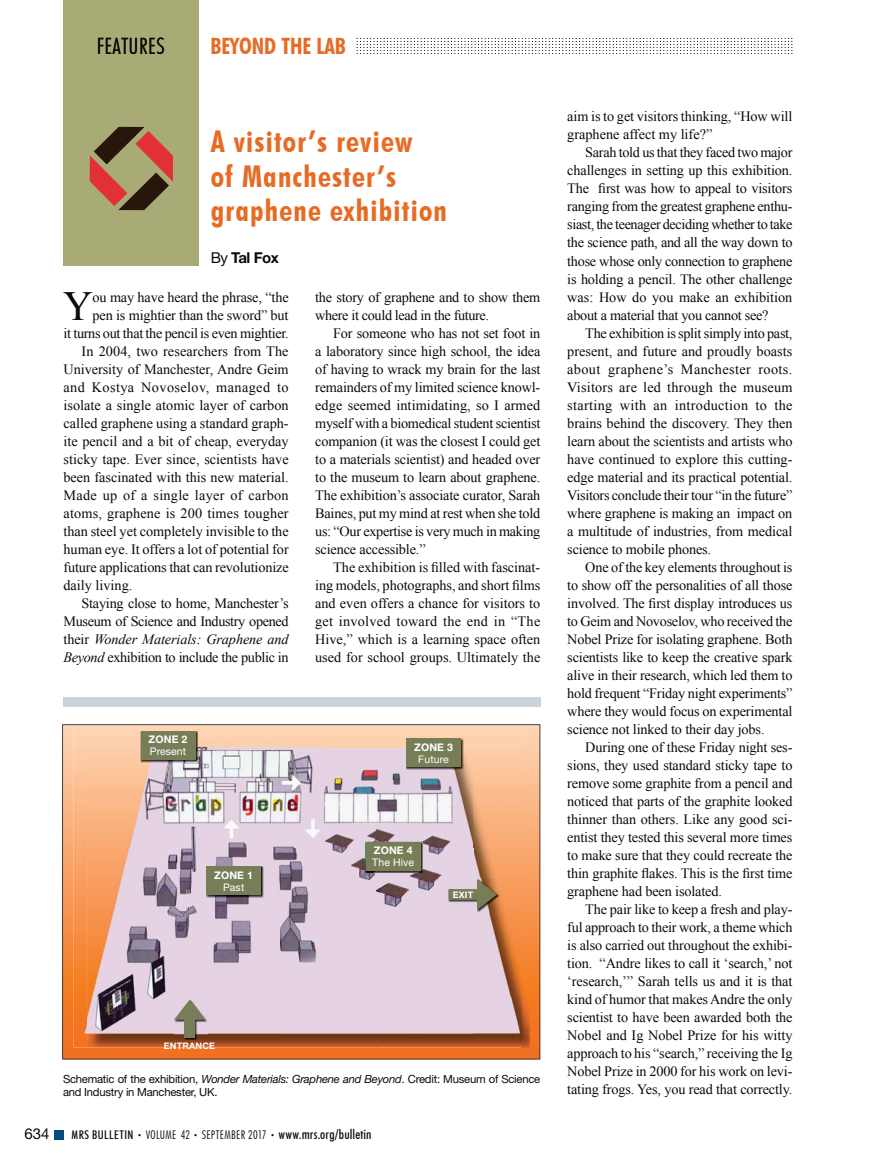
<style>
.page{position:relative;width:878px;height:1175px;background:#fff}
.page>*{position:absolute;margin:0;border:0;box-sizing:border-box;transform-origin:0 0}
.t1{font:41.4px "Times New Roman";color:#0e090a}
.t2{font:700 condensed 30px/34.5px "Futura BT";letter-spacing:.04em;color:#e76b24}
.t3{font:700 condensed 22.5px "Futura BT";color:#e76b24}
.t4{font:300 condensed 22.5px "Futura BT";letter-spacing:.02em;color:#0e090a}
.t5{font:700 15px "Helvetica Neue LT Std";letter-spacing:-.03em;color:#0e090a}
.t6{font:15px "Helvetica Neue LT Std";color:#0e090a}
.t7{font:14.25px/18px "Times New Roman";letter-spacing:-.005em;color:#0e090a;text-align:justify}
.t8{font:14.25px "Times New Roman";letter-spacing:-.025em;color:#0e090a}
.t9{font:italic 14.25px "Times New Roman";letter-spacing:-.01em;color:#0e090a}
.t10{font:14.25px "Times New Roman";letter-spacing:.03em;color:#0e090a}
.t11{font:14.25px "Times New Roman";letter-spacing:.02em;color:#0e090a}
.t12{font:300 condensed 12px "Futura BT";letter-spacing:.02em;color:#0e090a}
.t13{font:11.25px/12.8px "Helvetica Neue LT Std";letter-spacing:-.02em;color:#0e090a}
.t14{font:10.5px "Helvetica Neue LT Std";letter-spacing:.01em;color:#fff}
.t15{font:700 10.5px "Helvetica Neue LT Std";letter-spacing:.01em;color:#fff}
.t16{font:700 9px "Helvetica Neue LT Std";letter-spacing:.02em;color:#fff}
.s1{font-weight:400}
.s2{font-style:normal}
.s3{font-style:italic}
.s4{font-weight:500}
.s5{font-size:7.5px}
.s6{font-weight:500;font-size:13.5px}
</style>
<div class="page">
<div style="left:63px;top:0;width:135px;height:266px;background:#a9ab76"></div>
<svg style="left:90px;top:127px;width:83px;height:83px"></svg>
<svg style="left:356px;top:38px;width:436px;height:16px"></svg>
<div style="left:54px;top:1130px;width:9px;height:9px;background:#054c7b"></div>
<div style="left:63px;top:698px;width:477px;height:8px;background:#cbd4da"></div>
<svg style="left:62px;top:724px;width:478px;height:335px;background:#d4b1a7"></svg>
<h3 class="t4" style="left:97px;top:32px;width:69px">FEATURES</h3>
<h3 class="t3" style="left:210px;top:32px;width:137px">BEYOND THE LAB</h3>
<h2 class="t2" style="left:211px;top:124px;width:238px">A visitor’s review<br>of Manchester’s graphene exhibition</h2>
<p class="t5" style="left:211px;top:249px;width:70px"><span class="s1">By</span> Tal Fox</p>
<h1 class="t1" style="left:63px;top:283px;width:31px">Y</h1>
<p class="t7" style="left:93px;top:288px;width:197px">ou may have heard the phrase, “the</p>
<p class="t7" style="left:93px;top:306px;width:197px">pen is mightier than the sword” but</p>
<p class="t7" style="left:63px;top:324px;width:227px">it turns out that the pencil is even mightier.</p>
<p class="t7" style="left:81px;top:342px;width:208px">In 2004, two researchers from The</p>
<p class="t7" style="left:63px;top:360px;width:227px">University of Manchester, Andre Geim</p>
<p class="t10" style="left:63px;top:379px;width:227px">and Kostya Novoselov, managed to</p>
<p class="t7" style="left:63px;top:396px;width:227px">isolate a single atomic layer of carbon</p>
<p class="t7" style="left:63px;top:414px;width:227px">called graphene using a standard graph-</p>
<p class="t7" style="left:63px;top:432px;width:227px">ite pencil and a bit of cheap, everyday</p>
<p class="t7" style="left:63px;top:450px;width:227px">sticky tape. Ever since, scientists have</p>
<p class="t7" style="left:63px;top:468px;width:227px">been fascinated with this new material.</p>
<p class="t11" style="left:63px;top:487px;width:227px">Made up of a single layer of carbon</p>
<p class="t7" style="left:63px;top:504px;width:227px">atoms, graphene is 200 times tougher</p>
<p class="t7" style="left:63px;top:522px;width:227px">than steel yet completely invisible to the</p>
<p class="t7" style="left:63px;top:540px;width:227px">human eye. It offers a lot of potential for</p>
<p class="t7" style="left:63px;top:558px;width:227px">future applications that can revolutionize</p>
<p class="t7" style="left:63px;top:576px;width:70px">daily living.</p>
<p class="t7" style="left:81px;top:594px;width:209px">Staying close to home, Manchester’s</p>
<p class="t8" style="left:63px;top:613px;width:227px">Museum of Science and Industry opened</p>
<p class="t9" style="left:63px;top:631px;width:227px"><span class="s2">their</span> Wonder Materials: Graphene and</p>
<p class="t8" style="left:63px;top:649px;width:227px"><span class="s3">Beyond</span> exhibition to include the public in</p>
<p class="t7" style="left:315px;top:288px;width:227px">the story of graphene and to show them where it could lead in the future.</p>
<p class="t7" style="left:315px;top:324px;width:227px;text-indent:18px">For someone who has not set foot in a laboratory since high school, the idea of having to wrack my brain for the last remainders of my limited science knowl&shy;edge seemed intimidating, so I armed myself with a biomedical student scientist companion (it was the closest I could get to a materials scientist) and headed over to the museum to learn about graphene.<br>The exhibition’s associate curator, Sarah Baines, put my mind at rest when she told us: “Our expertise is very much in making science accessible.”</p>
<p class="t7" style="left:315px;top:558px;width:227px;text-indent:18px">The exhibition is lled with fascinat&shy;ing models, photographs, and short lms and even offers a chance for visitors to get involved toward the end in “The Hive,” which is a learning space often used for school groups. Ultimately the</p>
<p class="t15" style="left:149px;top:733px;width:40px">ZONE 2</p>
<p class="t14" style="left:150px;top:748px;width:38px">Present</p>
<p class="t15" style="left:414px;top:741px;width:40px">ZONE 3</p>
<p class="t14" style="left:418px;top:755px;width:32px">Future</p>
<p class="t15" style="left:214px;top:868px;width:40px">ZONE 1</p>
<p class="t14" style="left:223px;top:883px;width:23px">Past</p>
<p class="t15" style="left:374px;top:844px;width:40px">ZONE 4</p>
<p class="t14" style="left:372px;top:858px;width:43px">The Hive</p>
<p class="t16" style="left:453px;top:889px;width:22px">EXIT</p>
<p class="t6" style="left:25px;top:1128px;width:27px">634</p>
<p class="t16" style="left:164px;top:1040px;width:53px">ENTRANCE</p>
<p class="t13" style="left:63px;top:1073px;width:479px">Schematic of the exhibition, <span class="s3">Wonder Materials: Graphene and Beyond</span>. Credit: Museum of Science and Industry in Manchester, UK.</p>
<p class="t12" style="left:72px;top:1127px;width:301px"><span class="s4">MRS BULLETIN</span> <span class="s5">•</span> VOLUME 42 <span class="s5">•</span> SEPTEMBER 2017 <span class="s5">•</span> <span class="s6">www.mrs.org/bulletin</span></p>
<p class="t7" style="left:567px;top:108px;width:227px">aim is to get visitors thinking, “How will graphene affect my life?”</p>
<p class="t7" style="left:567px;top:144px;width:227px;text-indent:18px">Sarah told us that they faced two major challenges in setting up this exhibition.<br>The rst was how to appeal to visitors ranging from the greatest graphene enthu&shy;siast, the teenager deciding whether to take the science path, and all the way down to those whose only connection to graphene is holding a pencil. The other challenge was: How do you make an exhibition about a material that you cannot see?</p>
<p class="t7" style="left:567px;top:324px;width:227px;text-indent:18px">The exhibition is split simply into past, present, and future and proudly boasts about graphene’s Manchester roots.<br>Visitors are led through the museum starting with an introduction to the brains behind the discovery. They then learn about the scientists and artists who have continued to explore this cutting&shy;edge material and its practical potential.<br>Visitors conclude their tour “in the future” where graphene is making an impact on a multitude of industries, from medical science to mobile phones.</p>
<p class="t7" style="left:567px;top:558px;width:227px;text-indent:18px">One of the key elements throughout is to show off the personalities of all those involved. The rst display introduces us to Geim and Novoselov, who received the Nobel Prize for isolating graphene. Both scientists like to keep the creative spark alive in their research, which led them to hold frequent “Friday night experiments” where they would focus on experimental science not linked to their day jobs.</p>
<p class="t7" style="left:567px;top:738px;width:227px;text-indent:18px">During one of these Friday night ses&shy;sions, they used standard sticky tape to remove some graphite from a pencil and noticed that parts of the graphite looked thinner than others. Like any good sci&shy;entist they tested this several more times to make sure that they could recreate the thin graphite akes. This is the rst time graphene had been isolated.</p>
<p class="t7" style="left:567px;top:900px;width:227px;text-indent:18px">The pair like to keep a fresh and play&shy;ful approach to their work, a theme which is also carried out throughout the exhibi&shy;tion. “Andre likes to call it ‘search,’ not ‘research,’” Sarah tells us and it is that kind of humor that makes Andre the only scientist to have been awarded both the Nobel and Ig Nobel Prize for his witty approach to his “search,” receiving the Ig Nobel Prize in 2000 for his work on levi&shy;tating frogs. Yes, you read that correctly.</p>
</div>
